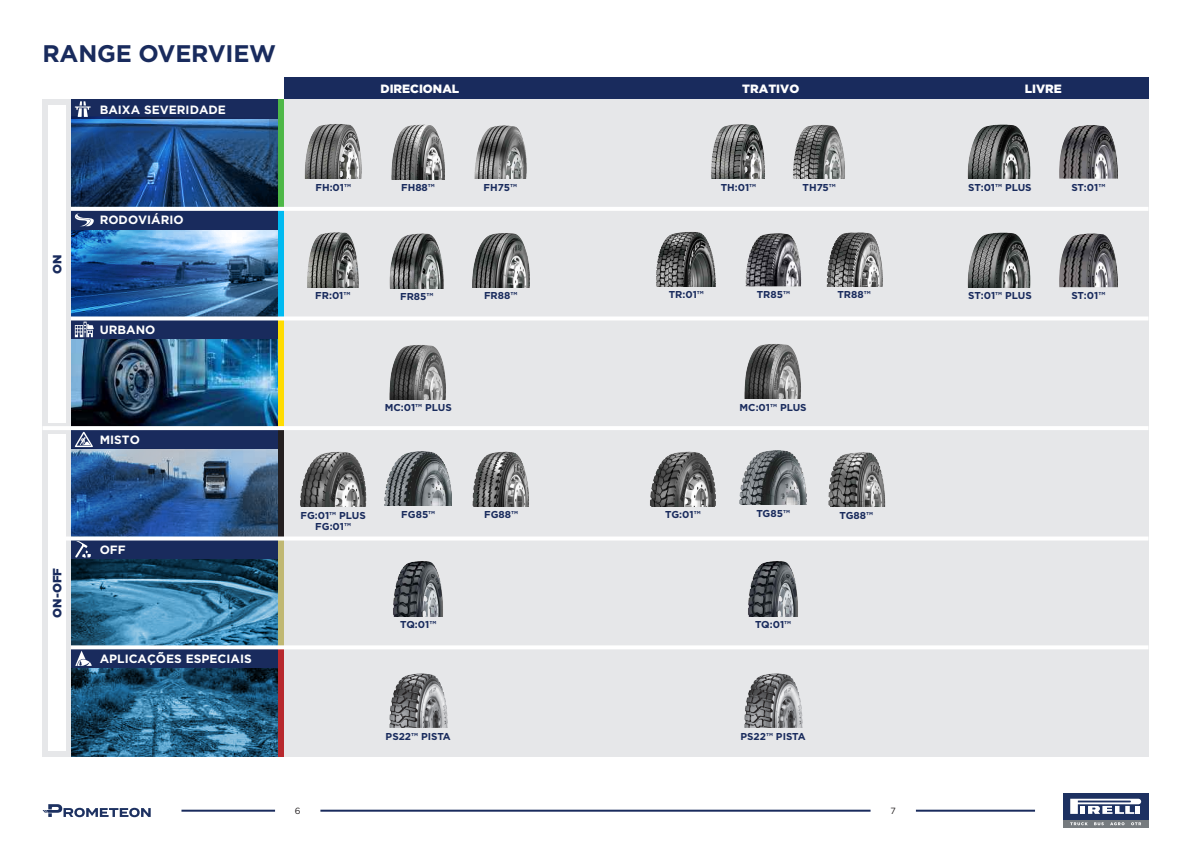
<style>
.page{position:relative;width:1191px;height:842px;background:#fff}
.page>*{position:absolute;margin:0;border:0;box-sizing:border-box;transform-origin:0 0}
.t1{font:700 24px "Gotham";letter-spacing:-.01em;color:#192b5d}
.t2{font:700 12px "Gotham";color:#fff}
.t3{font:900 12px "Gotham";color:#fff}
.t4{font:900 12px "Gotham";color:#192b5d}
.t5{font:700 10px/11px "Gotham";color:#192b5d;text-align:center}
.t6{font:9px "Gotham";color:#231f20}
</style>
<div class="page">
<div style="left:269px;top:99px;width:879px;height:658px;background:#e6e7e9"></div>
<img style="left:967px;top:124px;width:64px;height:55px">
<img style="left:967px;top:232px;width:64px;height:55px">
<div style="left:283px;top:77px;width:865px;height:22px;background:#192b5d"></div>
<img style="left:71px;top:230px;width:207px;height:86px">
<img style="left:71px;top:339px;width:207px;height:87px">
<svg style="left:71px;top:559px;width:207px;height:86px"></svg>
<svg style="left:71px;top:668px;width:207px;height:89px"></svg>
<div style="left:43px;top:99px;width:28px;height:328px;background:#e6e7e9"></div>
<div style="left:43px;top:429px;width:28px;height:328px;background:#e6e7e9"></div>
<div style="left:48px;top:105px;width:17px;height:318px;background:#fff"></div>
<div style="left:48px;top:434px;width:17px;height:317px;background:#fff"></div>
<div style="left:71px;top:99px;width:212px;height:20px;background:#192b5d"></div>
<svg style="left:75px;top:101px;width:16px;height:15px"></svg>
<div style="left:71px;top:210px;width:212px;height:20px;background:#192b5d"></div>
<svg style="left:75px;top:213px;width:19px;height:13px"></svg>
<div style="left:71px;top:319px;width:212px;height:20px;background:#192b5d"></div>
<svg style="left:75px;top:322px;width:19px;height:15px"></svg>
<div style="left:71px;top:539px;width:212px;height:20px;background:#192b5d"></div>
<svg style="left:75px;top:541px;width:16px;height:17px"></svg>
<div style="left:71px;top:648px;width:212px;height:20px;background:#192b5d"></div>
<svg style="left:75px;top:651px;width:17px;height:15px"></svg>
<div style="left:71px;top:429px;width:212px;height:20px;background:#192b5d"></div>
<svg style="left:75px;top:432px;width:18px;height:15px"></svg>
<div style="left:278px;top:99px;width:5px;height:108px;background:#4eb848"></div>
<div style="left:278px;top:210px;width:5px;height:107px;background:#00baf1"></div>
<div style="left:278px;top:319px;width:5px;height:108px;background:#ffdc01"></div>
<div style="left:278px;top:429px;width:5px;height:108px;background:#231f20"></div>
<div style="left:278px;top:539px;width:5px;height:107px;background:#c0b873"></div>
<div style="left:278px;top:649px;width:5px;height:108px;background:#b7282e"></div>
<img style="left:71px;top:116px;width:212px;height:91px">
<img style="left:71px;top:448px;width:206px;height:88px">
<svg style="left:71px;top:316px;width:1077px;height:4px;fill:#fff"></svg>
<hr style="left:71px;top:207px;width:1077px;height:4px;background:#fff">
<hr style="left:43px;top:426px;width:1105px;height:4px;background:#fff">
<svg style="left:65px;top:536px;width:1083px;height:4px;fill:#fff"></svg>
<hr style="left:71px;top:645px;width:1077px;height:4px;background:#fff">
<img style="left:711px;top:125px;width:54px;height:54px">
<img style="left:304px;top:124px;width:58px;height:55px">
<img style="left:474px;top:125px;width:53px;height:54px">
<img style="left:793px;top:124px;width:52px;height:55px">
<img style="left:391px;top:124px;width:54px;height:55px">
<img style="left:472px;top:233px;width:58px;height:54px">
<img style="left:656px;top:232px;width:60px;height:54px">
<img style="left:389px;top:233px;width:55px;height:55px">
<img style="left:750px;top:233px;width:29px;height:20px">
<img style="left:826px;top:232px;width:57px;height:54px">
<img style="left:389px;top:345px;width:57px;height:54px">
<img style="left:744px;top:344px;width:57px;height:55px">
<img style="left:300px;top:451px;width:67px;height:56px">
<img style="left:650px;top:451px;width:66px;height:55px">
<img style="left:385px;top:451px;width:66px;height:55px">
<img style="left:739px;top:451px;width:67px;height:54px">
<img style="left:472px;top:451px;width:57px;height:55px">
<img style="left:828px;top:452px;width:58px;height:55px">
<img style="left:393px;top:561px;width:50px;height:55px">
<img style="left:389px;top:673px;width:58px;height:55px">
<img style="left:748px;top:561px;width:50px;height:55px">
<img style="left:744px;top:673px;width:58px;height:55px">
<img style="left:1059px;top:125px;width:59px;height:54px">
<img style="left:1059px;top:234px;width:59px;height:53px">
<img style="left:307px;top:232px;width:52px;height:55px">
<svg style="left:1063px;top:819px;width:85px;height:9px"></svg>
<div style="left:1062px;top:793px;width:86px;height:26px;background:#1d3161"></div>
<svg style="left:1070px;top:799px;width:71px;height:15px"></svg>
<svg style="left:1070px;top:822px;width:17px;height:3px"></svg>
<svg style="left:1094px;top:822px;width:9px;height:3px"></svg>
<svg style="left:1110px;top:822px;width:14px;height:3px"></svg>
<svg style="left:1131px;top:822px;width:10px;height:3px"></svg>
<hr style="left:181px;top:810px;width:94px;height:2px;background:#192b5d">
<hr style="left:320px;top:810px;width:550px;height:2px;background:#192b5d">
<hr style="left:916px;top:810px;width:119px;height:2px;background:#192b5d">
<svg style="left:43px;top:804px;width:108px;height:13px"></svg>
<h1 class="t1" style="left:43px;top:37px;width:235px">RANGE OVERVIEW</h1>
<p class="t2" style="left:100px;top:102px;width:128px">BAIXA SEVERIDADE</p>
<p class="t3" style="left:380px;top:81px;width:80px">DIRECIONAL</p>
<p class="t3" style="left:742px;top:81px;width:59px">TRATIVO</p>
<p class="t3" style="left:1024px;top:81px;width:39px">LIVRE</p>
<p class="t4" style="left:49px;top:274px;width:21px;rotate:-90deg">ON</p>
<p class="t2" style="left:100px;top:212px;width:85px">RODOVIÁRIO</p>
<p class="t2" style="left:100px;top:322px;width:57px">URBANO</p>
<p class="t2" style="left:100px;top:432px;width:42px">MISTO</p>
<p class="t4" style="left:49px;top:617px;width:51px;rotate:-90deg">ON-OFF</p>
<p class="t2" style="left:100px;top:542px;width:27px">OFF</p>
<p class="t2" style="left:100px;top:651px;width:153px">APLICAÇÕES ESPECIAIS</p>
<p class="t5" style="left:315px;top:181px;width:37px">FH:01™</p>
<p class="t5" style="left:401px;top:182px;width:35px">FH88™</p>
<p class="t5" style="left:483px;top:181px;width:35px">FH75™</p>
<p class="t5" style="left:720px;top:181px;width:37px">TH:01™</p>
<p class="t5" style="left:802px;top:181px;width:35px">TH75™</p>
<p class="t5" style="left:315px;top:290px;width:37px">FR:01™</p>
<p class="t5" style="left:400px;top:291px;width:35px">FR85™</p>
<p class="t5" style="left:484px;top:290px;width:35px">FR88™</p>
<p class="t5" style="left:669px;top:289px;width:37px">TR:01™</p>
<p class="t5" style="left:756px;top:289px;width:35px">TR85™</p>
<p class="t5" style="left:837px;top:289px;width:35px">TR88™</p>
<p class="t5" style="left:385px;top:402px;width:69px">MC:01™ PLUS</p>
<p class="t5" style="left:739px;top:401px;width:69px">MC:01™ PLUS</p>
<p class="t5" style="left:300px;top:510px;width:67px">FG:01™ PLUS<br>FG:01™</p>
<p class="t5" style="left:401px;top:508px;width:35px">FG85™</p>
<p class="t5" style="left:484px;top:509px;width:35px">FG88™</p>
<p class="t5" style="left:665px;top:509px;width:37px">TG:01™</p>
<p class="t5" style="left:756px;top:508px;width:35px">TG85™</p>
<p class="t5" style="left:839px;top:510px;width:35px">TG88™</p>
<p class="t5" style="left:400px;top:619px;width:38px">TQ:01™</p>
<p class="t5" style="left:386px;top:731px;width:67px">PS22™ PISTA</p>
<p class="t5" style="left:755px;top:619px;width:38px">TQ:01™</p>
<p class="t5" style="left:740px;top:731px;width:67px">PS22™ PISTA</p>
<p class="t6" style="left:295px;top:805px;width:7px">6</p>
<p class="t6" style="left:890px;top:805px;width:7px">7</p>
<p class="t5" style="left:968px;top:181px;width:65px">ST:01™ PLUS</p>
<p class="t5" style="left:1071px;top:181px;width:35px">ST:01™</p>
<p class="t5" style="left:968px;top:290px;width:65px">ST:01™ PLUS</p>
<p class="t5" style="left:1071px;top:290px;width:35px">ST:01™</p>
</div>
